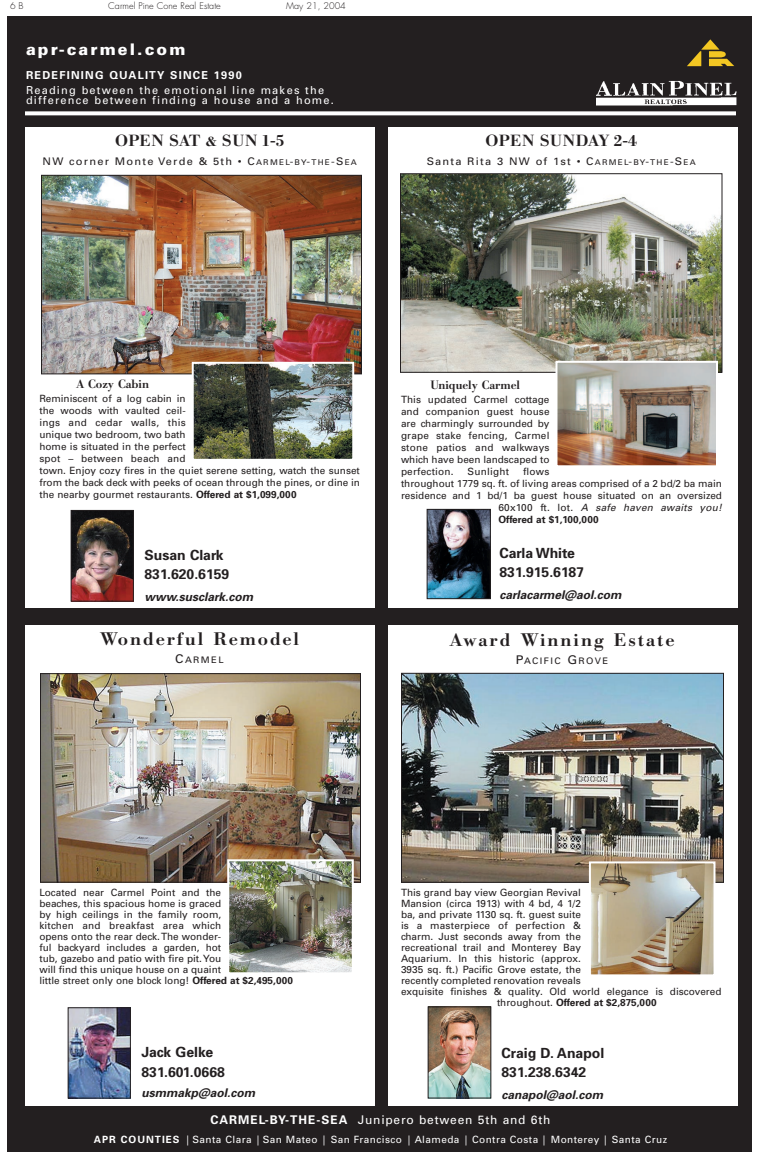
<style>
.page{position:relative;width:758px;height:1152px;background:#fff}
.page>*{position:absolute;margin:0;border:0;box-sizing:border-box;transform-origin:0 0}
.t1{font:500 18px "Bodoni BE";letter-spacing:.105em;color:#231f20;scale:1.05 1}
.t2{font:500 16px "Bodoni BE";letter-spacing:.02em;color:#231f20;scale:1.05 1}
.t3{font:900 16px "Univers";letter-spacing:.135em;color:#fff}
.t4{font:700 14px/18.7px "Univers";color:#231f20}
.t5{font:italic 700 12px "Univers";color:#231f20}
.t6{font:12px "Univers";letter-spacing:.065em;color:#fff}
.t7{font:500 12px "Bodoni BE";color:#231f20}
.t8{font:11px/15px "Univers";letter-spacing:.11em;color:#fff}
.t9{font:10.5px "Univers";letter-spacing:.11em;color:#231f20;scale:1.05 1}
.t10{font:10px/12px "Univers";color:#231f20}
.t11{font:10px "Univers";letter-spacing:.045em;color:#fff}
.t12{font:700 10px "Univers";color:#231f20}
.t13{font:10px "Univers";letter-spacing:.02em;color:#231f20}
.t14{font:italic 10px "Univers";color:#231f20}
.t15{font:300 9px "Futura";color:#231f20}
.t16{font:9px "Univers";letter-spacing:.15em;color:#231f20;scale:1.05 1}
.s1{font-weight:700}
.s2{font-size:7.9px}
.s3{font-size:12px}
.s4{font-style:normal}
.s5{font-weight:400}
</style>
<div class="page">
<div style="left:7px;top:16px;width:745px;height:1136px;background:#231f20"></div>
<div style="left:25px;top:127px;width:349px;height:481px;background:#fff"></div>
<div style="left:388px;top:127px;width:349px;height:481px;background:#fff"></div>
<svg style="left:25px;top:111px;width:711px;height:4px;background:#eaeaea"></svg>
<img style="left:402px;top:175px;width:318px;height:196px">
<div style="left:400px;top:173px;width:322px;height:200px;border:1px solid #231f20"></div>
<img style="left:429px;top:511px;width:59px;height:86px">
<div style="left:427px;top:509px;width:63px;height:90px;border:1px solid #231f20"></div>
<img style="left:559px;top:364px;width:156px;height:100px">
<div style="left:556px;top:361px;width:162px;height:106px;border:2px solid #fff"></div>
<div style="left:25px;top:625px;width:349px;height:481px;background:#fff"></div>
<img style="left:42px;top:675px;width:317px;height:206px">
<div style="left:40px;top:673px;width:321px;height:210px;border:1px solid #231f20"></div>
<img style="left:230px;top:862px;width:121px;height:109px">
<div style="left:227px;top:859px;width:127px;height:115px;border:2px solid #fff"></div>
<div style="left:388px;top:625px;width:349px;height:481px;background:#fff"></div>
<img style="left:403px;top:675px;width:319px;height:206px">
<div style="left:401px;top:673px;width:323px;height:210px;border:1px solid #231f20"></div>
<img style="left:430px;top:1009px;width:59px;height:87px">
<div style="left:428px;top:1007px;width:63px;height:91px;border:1px solid #231f20"></div>
<img style="left:592px;top:864px;width:121px;height:109px">
<div style="left:589px;top:861px;width:127px;height:115px;border:2px solid #fff"></div>
<img style="left:43px;top:177px;width:317px;height:195px">
<div style="left:41px;top:175px;width:321px;height:199px;border:1px solid #231f20"></div>
<img style="left:73px;top:512px;width:58px;height:87px">
<div style="left:71px;top:510px;width:62px;height:91px;border:1px solid #231f20"></div>
<img style="left:195px;top:365px;width:156px;height:93px">
<div style="left:192px;top:362px;width:162px;height:99px;border:2px solid #fff"></div>
<img style="left:70px;top:1010px;width:59px;height:86px">
<div style="left:68px;top:1008px;width:63px;height:90px;border:1px solid #231f20"></div>
<svg style="left:687px;top:39px;width:47px;height:27px"></svg>
<img style="left:596px;top:81px;width:141px;height:25px">
<p class="t15" style="left:10px;top:1px;width:15px">6 B</p>
<p class="t15" style="left:108px;top:1px;width:114px">Carmel Pine Cone Real Estate</p>
<p class="t15" style="left:286px;top:1px;width:61px">May 21, 2004</p>
<p class="t3" style="left:26px;top:43px;width:161px">apr-carmel.com</p>
<p class="t8" style="left:26px;top:68px;width:300px"><span class="s1">REDEFINING QUALITY SINCE 1990<br></span>Reading between the emotional line makes the</p>
<p class="t8" style="left:26px;top:93px;width:309px">difference between finding a house and a home.</p>
<p class="t2" style="left:115px;top:135px;width:163px">OPEN SAT &amp; SUN 1-5</p>
<p class="t9" style="left:43px;top:157px;width:301px">NW corner Monte Verde &amp; 5th • C<span class="s2">ARMEL</span>-<span class="s2">BY</span>-<span class="s2">THE</span>-S<span class="s2">EA</span></p>
<p class="t2" style="left:486px;top:135px;width:146px">OPEN SUNDAY 2-4</p>
<p class="t9" style="left:427px;top:157px;width:258px">Santa Rita 3 NW of 1st • C<span class="s2">ARMEL</span>-<span class="s2">BY</span>-<span class="s2">THE</span>-S<span class="s2">EA</span></p>
<p class="t7" style="left:76px;top:380px;width:74px">A Cozy Cabin</p>
<p class="t10" style="left:39px;top:393px;width:322px">Reminiscent of a log cabin in<br>the woods with vaulted ceil-<br>ings and cedar walls, this<br>unique two bedroom, two bath<br>home is situated in the perfect<br>spot – between beach and<br>town. Enjoy cozy fires in the quiet serene setting, watch the sunset from the back deck with peeks of ocean through the pines, or dine in the nearby gourmet restaurants. <span class="s1">Offered at $1,099,000</span></p>
<p class="t4" style="left:144px;top:547px;width:86px">Susan Clark<br>831.620.6159</p>
<p class="t5" style="left:144px;top:592px;width:112px">www.susclark.com</p>
<p class="t1" style="left:100px;top:632px;width:191px">Wonderful Remodel</p>
<p class="t16" style="left:175px;top:657px;width:48px"><span class="s3">C</span>ARMEL</p>
<p class="t7" style="left:430px;top:381px;width:91px">Uniquely Carmel</p>
<p class="t10" style="left:401px;top:394px;width:150px;text-align:justify">This updated Carmel cottage and companion guest house are charmingly surrounded by grape stake fencing, Carmel stone patios and walkways which have been landscaped to perfection.</p>
<p class="t13" style="left:468px;top:467px;width:43px">Sunlight</p>
<p class="t10" style="left:523px;top:466px;width:28px">flows</p>
<p class="t10" style="left:401px;top:478px;width:323px">throughout 1779 sq. ft. of living areas comprised of a 2 bd/2 ba main</p>
<p class="t10" style="left:401px;top:490px;width:323px">residence and 1 bd/1 ba guest house situated on an oversized</p>
<p class="t14" style="left:498px;top:503px;width:227px"><span class="s4">6 0 x 10 0 ft . l o t .</span> A safe haven awaits you!</p>
<p class="t12" style="left:498px;top:515px;width:102px">Offered at $1,100,000</p>
<p class="t4" style="left:500px;top:545px;width:86px">Carla White<br>831.915.6187</p>
<p class="t5" style="left:500px;top:590px;width:126px">carlacarmel@aol.com</p>
<p class="t1" style="left:449px;top:633px;width:216px">Award Winning Estate</p>
<p class="t16" style="left:516px;top:658px;width:89px"><span class="s3">P</span>ACIFIC <span class="s3">G</span>ROVE</p>
<p class="t10" style="left:39px;top:888px;width:255px;line-height:11px">Located near Carmel Point and the<br>beaches, this spacious home is graced<br>by high ceilings in the family room,<br>kitchen and breakfast area which<br>opens onto the rear deck. The wonder-<br>ful backyard includes a garden, hot<br>tub, gazebo and patio with fire pit. You<br>will find this unique house on a quaint<br>little street only one block long! <span class="s1">Offered at $2,495,000</span></p>
<p class="t10" style="left:401px;top:887px;width:181px">This grand bay view Georgian Revival</p>
<p class="t10" style="left:401px;top:898px;width:181px">Mansion (circa 1913) with 4 bd, 4 1/2</p>
<p class="t10" style="left:401px;top:909px;width:181px">ba, and private 1130 sq. ft. guest suite</p>
<p class="t13" style="left:401px;top:921px;width:181px">is a masterpiece of perfection &amp;</p>
<p class="t10" style="left:401px;top:931px;width:181px">charm. Just seconds away from the</p>
<p class="t10" style="left:401px;top:942px;width:181px">recreational trail and Monterey Bay</p>
<p class="t10" style="left:401px;top:953px;width:181px">Aquarium. In this historic (approx.</p>
<p class="t10" style="left:401px;top:964px;width:181px">3935 sq. ft.) Pacific Grove estate, the</p>
<p class="t10" style="left:401px;top:975px;width:181px">recently completed renovation reveals</p>
<p class="t10" style="left:401px;top:986px;width:322px">exquisite finishes &amp; quality. Old world elegance is discovered</p>
<p class="t12" style="left:497px;top:998px;width:161px"><span class="s5">throughout.</span> Offered at $2,875,000</p>
<p class="t4" style="left:502px;top:1045px;width:104px">Craig D. Anapol<br>831.238.6342</p>
<p class="t5" style="left:502px;top:1090px;width:105px">canapol@aol.com</p>
<p class="t4" style="left:142px;top:1043px;width:85px;line-height:20px">Jack Gelke<br>831.601.0668</p>
<p class="t5" style="left:142px;top:1089px;width:117px">usmmakp@aol.com</p>
<p class="t6" style="left:210px;top:1116px;width:342px"><span class="s1">CARMEL-BY-THE-SEA</span> Junipero between 5th and 6th</p>
<p class="t11" style="left:94px;top:1136px;width:575px"><span class="s1">APR COUNTIES</span> | Santa Clara | San Mateo | San Francisco | Alameda | Contra Costa | Monterey | Santa Cruz</p>
</div>
